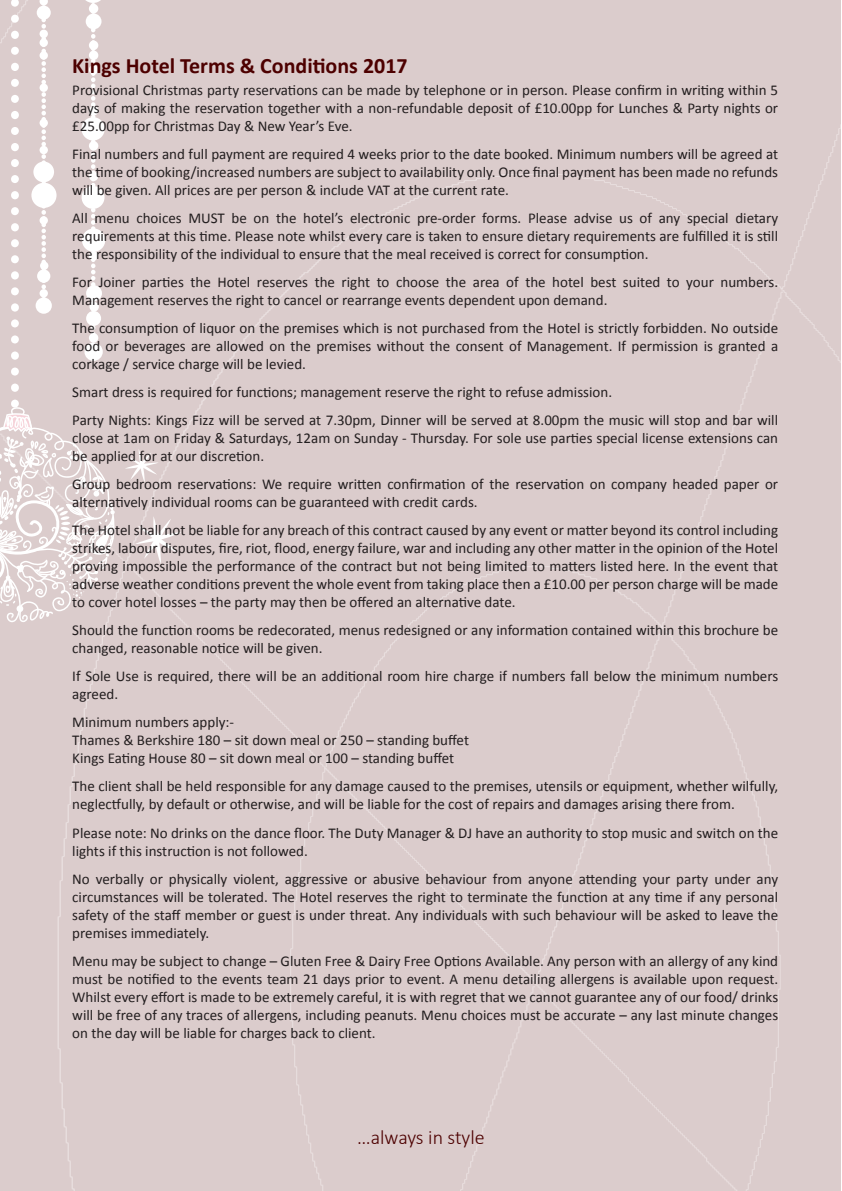
<style>
.page{position:relative;width:842px;height:1191px;background:#fff}
.page>*{position:absolute;margin:0;border:0;box-sizing:border-box;transform-origin:0 0}
.t1{font:700 22px "Calibri";color:#4d0000}
.t2{font:300 20px "Calibri";color:#4d0000}
.t3{font:15px/18px "Calibri";color:#231f20}
</style>
<div class="page">
<div style="left:534px;top:983px;width:126px;height:208px;background:#dbcccc"></div>
<div style="left:534px;top:767px;width:126px;height:216px;background:#dbcccc"></div>
<div style="left:408px;top:767px;width:126px;height:424px;background:#dbcccc"></div>
<div style="left:660px;top:767px;width:120px;height:424px;background:#dbcccc"></div>
<div style="left:408px;top:565px;width:372px;height:202px;background:#dbcccc"></div>
<div style="left:288px;top:565px;width:120px;height:626px;background:#dbcccc"></div>
<div style="left:288px;top:307px;width:552px;height:258px;background:#dbcccc"></div>
<div style="left:0;top:622px;width:136px;height:569px;background:#dbcccc"></div>
<svg style="left:0;top:1px;width:182px;height:621px;background:#e0d3d3"></svg>
<h1 class="t1" style="left:72px;top:52px;width:337px">Kings Hotel Terms &amp; Conditions 2017</h1>
<p class="t3" style="left:72px;top:81px;width:707px;text-align:justify">Provisional Christmas party reservations can be made by telephone or in person. Please confirm in writing within 5 days of making the reservation together with a non-refundable deposit of £10.00pp for Lunches &amp; Party nights or £25.00pp for Christmas Day &amp; New Year’s Eve.</p>
<p class="t3" style="left:72px;top:145px;width:707px;text-align:justify">Final numbers and full payment are required 4 weeks prior to the date booked. Minimum numbers will be agreed at the time of booking/increased numbers are subject to availability only. Once final payment has been made no refunds will be given. All prices are per person &amp; include VAT at the current rate.</p>
<p class="t3" style="left:72px;top:209px;width:707px;text-align:justify">All menu choices MUST be on the hotel’s electronic pre-order forms. Please advise us of any special dietary requirements at this time. Please note whilst every care is taken to ensure dietary requirements are fulfilled it is still the responsibility of the individual to ensure that the meal received is correct for consumption.</p>
<p class="t3" style="left:72px;top:273px;width:707px">For Joiner parties the Hotel reserves the right to choose the area of the hotel best suited to your numbers.<br>Management reserves the right to cancel or rearrange events dependent upon demand.</p>
<p class="t3" style="left:72px;top:319px;width:707px;text-align:justify">The consumption of liquor on the premises which is not purchased from the Hotel is strictly forbidden. No outside food or beverages are allowed on the premises without the consent of Management. If permission is granted a corkage / service charge will be levied.</p>
<p class="t3" style="left:72px;top:378px;width:707px;line-height:28px">Smart dress is required for functions; management reserve the right to refuse admission.<br>Party Nights: Kings Fizz will be served at 7.30pm, Dinner will be served at 8.00pm the music will stop and bar will</p>
<p class="t3" style="left:72px;top:429px;width:707px">close at 1am on Friday &amp; Saturdays, 12am on Sunday - Thursday. For sole use parties special license extensions can be applied for at our discretion.</p>
<p class="t3" style="left:72px;top:475px;width:707px">Group bedroom reservations: We require written confirmation of the reservation on company headed paper or alternatively individual rooms can be guaranteed with credit cards.</p>
<p class="t3" style="left:72px;top:521px;width:707px;text-align:justify">The Hotel shall not be liable for any breach of this contract caused by any event or matter beyond its control including strikes, labour disputes, fire, riot, flood, energy failure, war and including any other matter in the opinion of the Hotel proving impossible the performance of the contract but not being limited to matters listed here. In the event that adverse weather conditions prevent the whole event from taking place then a £10.00 per person charge will be made to cover hotel losses – the party may then be offered an alternative date.</p>
<p class="t3" style="left:72px;top:621px;width:707px">Should the function rooms be redecorated, menus redesigned or any information contained within this brochure be changed, reasonable notice will be given.</p>
<p class="t3" style="left:72px;top:667px;width:707px">If Sole Use is required, there will be an additional room hire charge if numbers fall below the minimum numbers agreed.</p>
<p class="t3" style="left:72px;top:713px;width:398px">Minimum numbers apply:-<br>Thames &amp; Berkshire 180 – sit down meal or 250 – standing buffet<br>Kings Eating House 80 – sit down meal or 100 – standing buffet</p>
<p class="t3" style="left:72px;top:777px;width:707px">The client shall be held responsible for any damage caused to the premises, utensils or equipment, whether wilfully, neglectfully, by default or otherwise, and will be liable for the cost of repairs and damages arising there from.</p>
<p class="t3" style="left:72px;top:823px;width:707px">Please note: No drinks on the dance floor. The Duty Manager &amp; DJ have an authority to stop music and switch on the lights if this instruction is not followed.</p>
<p class="t3" style="left:72px;top:869px;width:707px;text-align:justify">No verbally or physically violent, aggressive or abusive behaviour from anyone attending your party under any circumstances will be tolerated. The Hotel reserves the right to terminate the function at any time if any personal safety of the staff member or guest is under threat. Any individuals with such behaviour will be asked to leave the premises immediately.</p>
<p class="t3" style="left:72px;top:951px;width:707px;text-align:justify">Menu may be subject to change – Gluten Free &amp; Dairy Free Options Available. Any person with an allergy of any kind must be notified to the events team 21 days prior to event. A menu detailing allergens is available upon request.<br>Whilst every effort is made to be extremely careful, it is with regret that we cannot guarantee any of our food/ drinks will be free of any traces of allergens, including peanuts. Menu choices must be accurate – any last minute changes on the day will be liable for charges back to client.</p>
<h2 class="t2" style="left:357px;top:1128px;width:129px">…always in style</h2>
</div>
